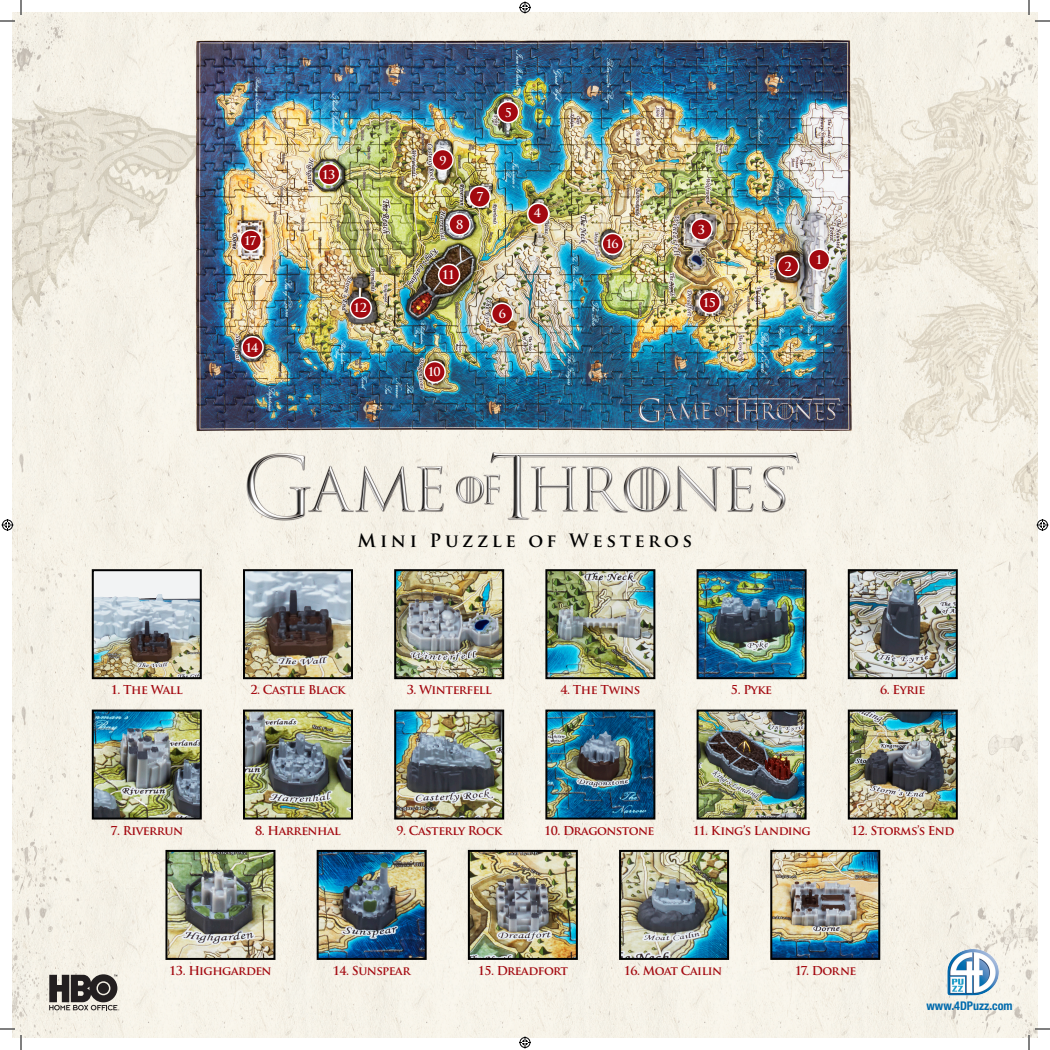
<style>
.page{position:relative;width:1050px;height:1050px;background:#fff}
.page>*{position:absolute;margin:0;border:0;box-sizing:border-box;transform-origin:0 0}
.t1{font:700 18px "Trajan Pro";letter-spacing:.2em;color:#010101}
.t2{font:700 12px "Trajan Pro";letter-spacing:-.04em;color:#a30910}
.t3{font:700 12px "Trajan Pro";letter-spacing:-.095em;color:#fff}
.t4{font:700 condensed 12px "Helvetica Neue";color:#006aad}
</style>
<div class="page">
<img style="left:12px;top:12px;width:1026px;height:1026px">
<svg style="left:49px;top:974px;width:70px;height:37px;background:#706c69"></svg>
<img style="left:946px;top:945px;width:55px;height:55px">
<img style="left:95px;top:572px;width:104px;height:104px">
<div style="left:92px;top:569px;width:110px;height:110px;border:2px solid #010101"></div>
<img style="left:95px;top:713px;width:104px;height:104px">
<div style="left:92px;top:710px;width:110px;height:110px;border:2px solid #010101"></div>
<img style="left:168px;top:853px;width:104px;height:104px">
<div style="left:165px;top:850px;width:110px;height:110px;border:2px solid #010101"></div>
<img style="left:246px;top:572px;width:104px;height:104px">
<div style="left:243px;top:569px;width:110px;height:110px;border:2px solid #010101"></div>
<img style="left:246px;top:713px;width:104px;height:104px">
<div style="left:243px;top:710px;width:110px;height:110px;border:2px solid #010101"></div>
<img style="left:320px;top:853px;width:104px;height:104px">
<div style="left:317px;top:850px;width:110px;height:110px;border:2px solid #010101"></div>
<img style="left:397px;top:572px;width:104px;height:104px">
<div style="left:394px;top:569px;width:110px;height:110px;border:2px solid #010101"></div>
<img style="left:397px;top:713px;width:104px;height:104px">
<div style="left:394px;top:710px;width:110px;height:110px;border:2px solid #010101"></div>
<img style="left:471px;top:853px;width:104px;height:104px">
<div style="left:468px;top:850px;width:110px;height:110px;border:2px solid #010101"></div>
<img style="left:548px;top:572px;width:104px;height:104px">
<div style="left:545px;top:569px;width:110px;height:110px;border:2px solid #010101"></div>
<img style="left:548px;top:713px;width:104px;height:104px">
<div style="left:545px;top:710px;width:110px;height:110px;border:2px solid #010101"></div>
<img style="left:622px;top:853px;width:104px;height:104px">
<div style="left:619px;top:850px;width:110px;height:110px;border:2px solid #010101"></div>
<img style="left:700px;top:572px;width:104px;height:104px">
<div style="left:697px;top:569px;width:110px;height:110px;border:2px solid #010101"></div>
<img style="left:700px;top:713px;width:104px;height:104px">
<div style="left:697px;top:710px;width:110px;height:110px;border:2px solid #010101"></div>
<img style="left:773px;top:853px;width:104px;height:104px">
<div style="left:770px;top:850px;width:110px;height:110px;border:2px solid #010101"></div>
<img style="left:851px;top:572px;width:104px;height:104px">
<div style="left:848px;top:569px;width:110px;height:110px;border:2px solid #010101"></div>
<img style="left:851px;top:713px;width:104px;height:104px">
<div style="left:848px;top:710px;width:110px;height:110px;border:2px solid #010101"></div>
<div style="left:809px;top:249px;width:21px;height:21px;background:#a30910;border-radius:50%"></div>
<div style="left:808px;top:249px;width:22px;height:22px;border:2px solid #fff;border-radius:50%"></div>
<div style="left:778px;top:256px;width:21px;height:21px;background:#a30910;border-radius:50%"></div>
<div style="left:777px;top:255px;width:22px;height:23px;border:2px solid #fff;border-radius:50%"></div>
<div style="left:699px;top:292px;width:21px;height:21px;background:#a30910;border-radius:50%"></div>
<div style="left:699px;top:291px;width:22px;height:23px;border:2px solid #fff;border-radius:50%"></div>
<div style="left:691px;top:219px;width:21px;height:21px;background:#a30910;border-radius:50%"></div>
<div style="left:690px;top:218px;width:23px;height:23px;border:2px solid #fff;border-radius:50%"></div>
<div style="left:602px;top:233px;width:21px;height:21px;background:#a30910;border-radius:50%"></div>
<div style="left:602px;top:233px;width:22px;height:22px;border:2px solid #fff;border-radius:50%"></div>
<div style="left:528px;top:203px;width:21px;height:21px;background:#a30910;border-radius:50%"></div>
<div style="left:527px;top:203px;width:22px;height:22px;border:2px solid #fff;border-radius:50%"></div>
<div style="left:492px;top:303px;width:21px;height:21px;background:#a30910;border-radius:50%"></div>
<div style="left:491px;top:303px;width:22px;height:22px;border:2px solid #fff;border-radius:50%"></div>
<div style="left:424px;top:362px;width:21px;height:21px;background:#a30910;border-radius:50%"></div>
<div style="left:423px;top:361px;width:23px;height:22px;border:2px solid #fff;border-radius:50%"></div>
<div style="left:439px;top:264px;width:21px;height:21px;background:#a30910;border-radius:50%"></div>
<div style="left:438px;top:264px;width:22px;height:22px;border:2px solid #fff;border-radius:50%"></div>
<div style="left:350px;top:298px;width:21px;height:20px;background:#a30910;border-radius:50%"></div>
<div style="left:350px;top:297px;width:22px;height:22px;border:2px solid #fff;border-radius:50%"></div>
<div style="left:319px;top:164px;width:21px;height:21px;background:#a30910;border-radius:50%"></div>
<div style="left:318px;top:163px;width:22px;height:23px;border:2px solid #fff;border-radius:50%"></div>
<div style="left:240px;top:230px;width:21px;height:21px;background:#a30910;border-radius:50%"></div>
<div style="left:240px;top:229px;width:22px;height:23px;border:2px solid #fff;border-radius:50%"></div>
<div style="left:242px;top:337px;width:21px;height:21px;background:#a30910;border-radius:50%"></div>
<div style="left:241px;top:336px;width:23px;height:22px;border:2px solid #fff;border-radius:50%"></div>
<div style="left:449px;top:214px;width:21px;height:21px;background:#a30910;border-radius:50%"></div>
<div style="left:448px;top:213px;width:23px;height:23px;border:2px solid #fff;border-radius:50%"></div>
<div style="left:469px;top:186px;width:21px;height:21px;background:#a30910;border-radius:50%"></div>
<div style="left:469px;top:186px;width:22px;height:22px;border:2px solid #fff;border-radius:50%"></div>
<div style="left:498px;top:102px;width:21px;height:21px;background:#a30910;border-radius:50%"></div>
<div style="left:497px;top:101px;width:22px;height:22px;border:2px solid #fff;border-radius:50%"></div>
<div style="left:432px;top:149px;width:21px;height:21px;background:#a30910;border-radius:50%"></div>
<div style="left:431px;top:149px;width:23px;height:22px;border:2px solid #fff;border-radius:50%"></div>
<svg style="left:0;top:0;width:22px;height:22px"></svg>
<svg style="left:0;top:1028px;width:22px;height:22px"></svg>
<svg style="left:1028px;top:0;width:22px;height:22px"></svg>
<svg style="left:1028px;top:1028px;width:22px;height:22px"></svg>
<svg style="left:519px;top:2px;width:12px;height:12px"></svg>
<svg style="left:519px;top:1036px;width:12px;height:12px"></svg>
<svg style="left:2px;top:519px;width:12px;height:12px"></svg>
<svg style="left:1036px;top:519px;width:12px;height:12px"></svg>
<p class="t3" style="left:244px;top:233px;width:14px">17</p>
<p class="t3" style="left:245px;top:340px;width:15px">14</p>
<p class="t3" style="left:322px;top:167px;width:15px">13</p>
<p class="t3" style="left:353px;top:301px;width:15px">12</p>
<p class="t3" style="left:439px;top:154px;width:9px">9</p>
<p class="t3" style="left:456px;top:217px;width:9px">8</p>
<p class="t3" style="left:477px;top:189px;width:9px">7</p>
<p class="t3" style="left:505px;top:105px;width:9px">5</p>
<p class="t3" style="left:442px;top:267px;width:15px">11</p>
<p class="t3" style="left:499px;top:306px;width:9px">6</p>
<p class="t3" style="left:427px;top:365px;width:15px">10</p>
<p class="t3" style="left:534px;top:205px;width:9px">4</p>
<p class="t3" style="left:605px;top:236px;width:15px">16</p>
<p class="t3" style="left:698px;top:222px;width:9px">3</p>
<p class="t3" style="left:703px;top:295px;width:15px">15</p>
<p class="t3" style="left:785px;top:259px;width:9px">2</p>
<p class="t3" style="left:816px;top:253px;width:9px">1</p>
<p class="t2" style="left:111px;top:682px;width:73px">1. The Wall</p>
<p class="t2" style="left:110px;top:823px;width:74px">7. Riverrun</p>
<h1 class="t1" style="left:358px;top:529px;width:336px">Mini Puzzle of Westeros</h1>
<p class="t2" style="left:250px;top:682px;width:97px">2. Castle Black</p>
<p class="t2" style="left:407px;top:682px;width:87px">3. Winterfell</p>
<p class="t2" style="left:561px;top:682px;width:81px">4. The Twins</p>
<p class="t2" style="left:731px;top:683px;width:43px">5. Pyke</p>
<p class="t2" style="left:880px;top:683px;width:47px">6. Eyrie</p>
<p class="t2" style="left:255px;top:823px;width:87px">8. Harrenhal</p>
<p class="t2" style="left:396px;top:823px;width:107px">9. Casterly Rock</p>
<p class="t2" style="left:544px;top:823px;width:112px">10. Dragonstone</p>
<p class="t2" style="left:693px;top:823px;width:120px">11. King’s Landing</p>
<p class="t2" style="left:851px;top:823px;width:105px">12. Storms’s End</p>
<p class="t2" style="left:169px;top:963px;width:104px">13. Highgarden</p>
<p class="t2" style="left:333px;top:963px;width:79px">14. Sunspear</p>
<p class="t2" style="left:478px;top:963px;width:92px">15. Dreadfort</p>
<p class="t2" style="left:624px;top:963px;width:100px">16. Moat Cailin</p>
<p class="t2" style="left:795px;top:963px;width:63px">17. Dorne</p>
<p class="t4" style="left:927px;top:999px;width:88px">www.4DPuzz.com</p>
</div>
